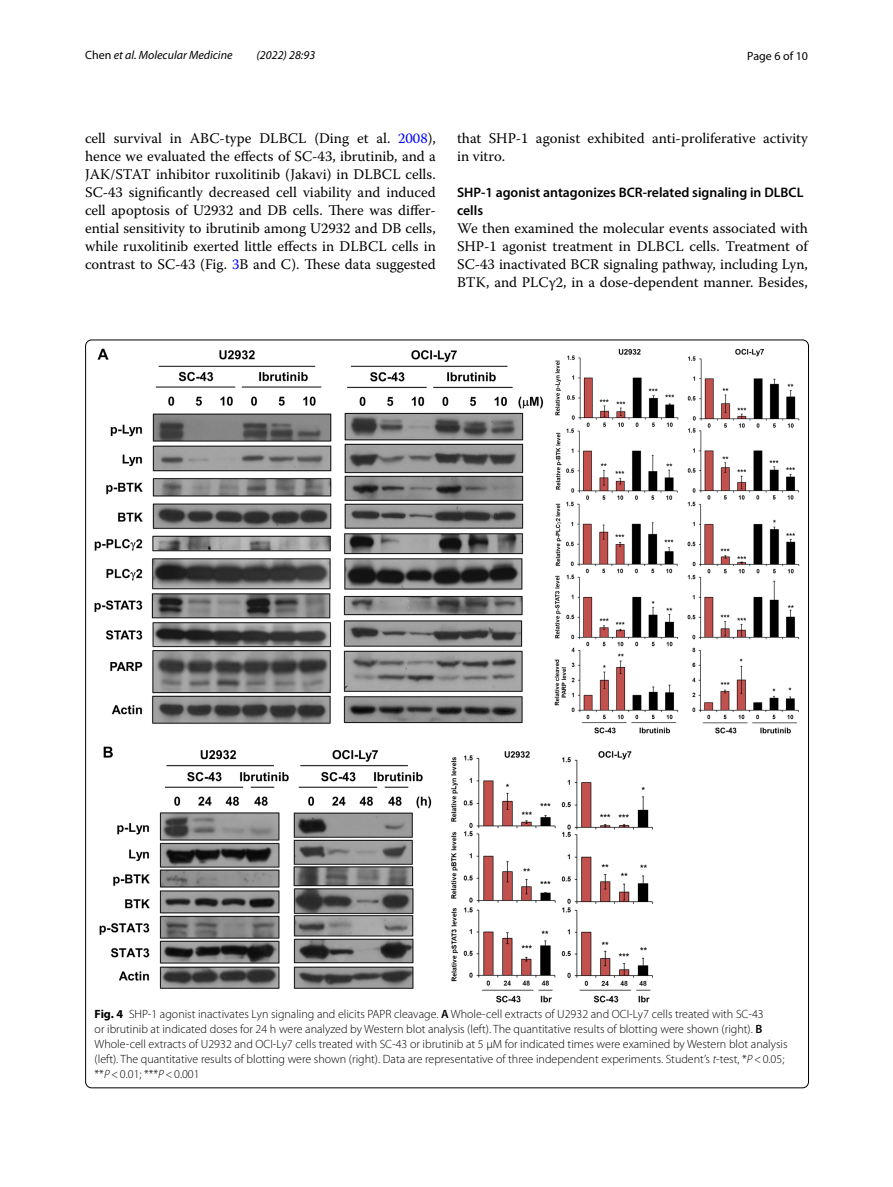
<style>
.page{position:relative;width:893px;height:1187px;background:#fff}
.page>*{position:absolute;margin:0;border:0;box-sizing:border-box;transform-origin:0 0}
.t1{font:14.7px/18px "Warnock Pro";color:#000;text-align:justify}
.t2{font:600 13.8px/18px "Myriad Pro";color:#000}
.t3{font:300 12px/15px "Myriad Pro";color:#000}
.t4{font:italic 12px "Myriad Pro";color:#000}
.t5{font:12px "Myriad Pro";color:#000}
.s1{font-style:normal}
.s2{color:#00f}
.s3{font-weight:700}
.s4{font-weight:600}
.s5{font-style:italic}
</style>
<div class="page">
<img style="left:94px;top:349px;width:706px;height:653px">
<p class="t4" style="left:85px;top:48px;width:149px"><span class="s1">Chen</span> et al. Molecular Medicine</p>
<p class="t4" style="left:257px;top:48px;width:60px">(2022) 28:93</p>
<p class="t5" style="left:747px;top:48px;width:62px">Page 6 of 10</p>
<p class="t1" style="left:85px;top:128px;width:352px">cell survival in ABC-type DLBCL (Ding et al. <span class="s2">2008</span>), hence we evaluated the effects of SC-43, ibrutinib, and a JAK/STAT inhibitor ruxolitinib (Jakavi) in DLBCL cells.<br>SC-43 significantly decreased cell viability and induced cell apoptosis of U2932 and DB cells. There was differ&shy;ential sensitivity to ibrutinib among U2932 and DB cells, while ruxolitinib exerted little effects in DLBCL cells in contrast to SC-43 (Fig. <span class="s2">3</span>B and C). These data suggested</p>
<p class="t1" style="left:457px;top:128px;width:352px">that SHP-1 agonist exhibited anti-proliferative activity in vitro.</p>
<p class="t2" style="left:457px;top:183px;width:348px">SHP‑1 agonist antagonizes BCR‑related signaling in DLBCL cells</p>
<p class="t1" style="left:457px;top:218px;width:352px">We then examined the molecular events associated with SHP-1 agonist treatment in DLBCL cells. Treatment of SC-43 inactivated BCR signaling pathway, including Lyn, BTK, and PLCγ2, in a dose-dependent manner. Besides,</p>
<p class="t3" style="left:95px;top:1006px;width:694px"><span class="s3">Fig. 4</span> SHP-1 agonist inactivates Lyn signaling and elicits PAPR cleavage. <span class="s4">A</span> Whole-cell extracts of U2932 and OCI-Ly7 cells treated with SC-43<br>or ibrutinib at indicated doses for 24 h were analyzed by Western blot analysis (left). The quantitative results of blotting were shown (right). <span class="s4">B </span>Whole-cell extracts of U2932 and OCI-Ly7 cells treated with SC-43 or ibrutinib at 5 μM for indicated times were examined by Western blot analysis (left). The quantitative results of blotting were shown (right). Data are representative of three independent experiments. Student’s <span class="s5">t</span>-test, *<span class="s5">P</span>&lt;0.05; **<span class="s5">P</span>&lt;0.01; ***<span class="s5">P</span>&lt;0.001</p>
</div>
